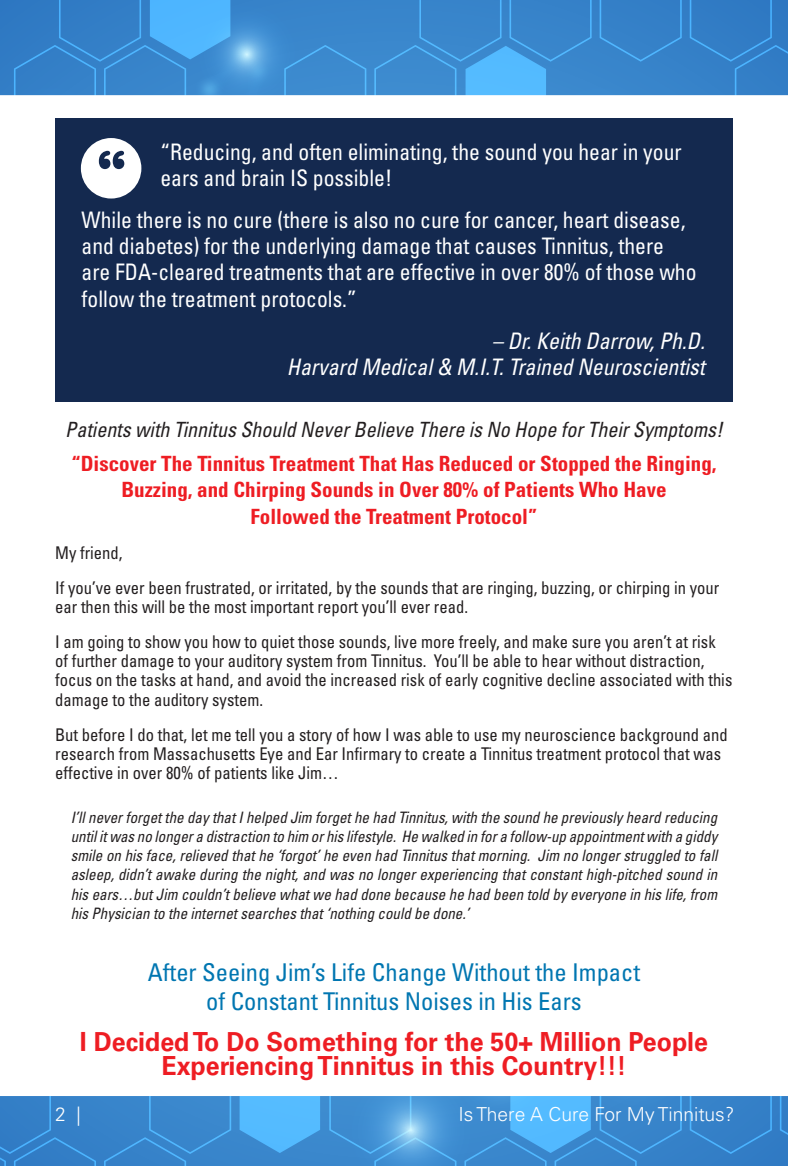
<style>
.page{position:relative;width:788px;height:1166px;background:#fff}
.page>*{position:absolute;margin:0;border:0;box-sizing:border-box;transform-origin:0 0}
.t1{font:900 50.4px "Helvetica Rounded LT Std";color:#14294f}
.Body{font:700 26.25px "Univers LT Std";color:#ee1d23;scale:.95 1}
.t2{font:condensed 24.5px "Univers LT Std";color:#0076b1}
.Body-2{font:condensed 22.75px/26.2px "Univers LT Std";color:#fff;scale:.95 1}
.Body-3{font:italic condensed 22.75px "Univers LT Std";color:#fff;scale:.95 1}
.t3{font:700 condensed 21px/26.2px "Univers LT Std";color:#ee1d23;text-align:center}
.t4{font:italic condensed 21px "Univers LT Std";color:#231f20;scale:.95 1}
.t5{font:300 19.25px "Univers LT Std";color:#fff}
.t6{font:condensed 17.5px/19.2px "Univers LT Std";color:#231f20;scale:.95 1}
.t7{font:italic condensed 15.75px/19.2px "Univers LT Std";color:#231f20;text-align:justify;scale:.95 1}
</style>
<div class="page">
<svg style="left:599px;top:0;width:189px;height:307px"></svg>
<svg style="left:374px;top:0;width:217px;height:96px;background:#3f91d5"></svg>
<svg style="left:132px;top:286px;width:127px;height:127px"></svg>
<svg style="left:108px;top:383px;width:35px;height:35px"></svg>
<svg style="left:0;top:1096px;width:788px;height:70px;background:#3f8fd4"></svg>
<svg style="left:521px;top:68px;width:158px;height:158px"></svg>
<svg style="left:0;top:0;width:366px;height:96px;background:#3e8dd3"></svg>
<div style="left:55px;top:118px;width:677px;height:283px;background:#14294f"></div>
<div style="left:81px;top:138px;width:60px;height:60px;background:#fff;border-radius:50%"></div>
<p class="t1" style="left:96px;top:137px;width:32px">“</p>
<p class="Body-2" style="left:160px;top:138px;width:550px">“Reducing, and often eliminating, the sound you hear in your ears and brain IS possible!</p>
<p class="Body-2" style="left:82px;top:206px;width:648px">While there is no cure (there is also no cure for cancer, heart disease, and diabetes) for the underlying damage that causes Tinnitus, there are FDA-cleared treatments that are effective in over 80% of those who follow the treatment protocols.”</p>
<p class="Body-3" style="left:492px;top:326px;width:225px">– Dr. Keith Darrow, Ph.D.</p>
<p class="Body-3" style="left:287px;top:352px;width:441px">Harvard Medical &amp; M.I.T. Trained Neuroscientist</p>
<p class="t4" style="left:65px;top:416px;width:693px">Patients with Tinnitus Should Never Believe There is No Hope for Their Symptoms!</p>
<p class="t3" style="left:71px;top:450px;width:646px">“Discover The Tinnitus Treatment That Has Reduced or Stopped the Ringing,<br>Buzzing, and Chirping Sounds in Over 80% of Patients Who Have</p>
<p class="t3" style="left:250px;top:503px;width:288px">Followed the Treatment Protocol”</p>
<p class="t6" style="left:55px;top:542px;width:72px">My friend,</p>
<p class="t6" style="left:55px;top:577px;width:700px">If you’ve ever been frustrated, or irritated, by the sounds that are ringing, buzzing, or chirping in your ear then this will be the most important report you’ll ever read.</p>
<p class="t6" style="left:55px;top:632px;width:714px">I am going to show you how to quiet those sounds, live more freely, and make sure you aren’t at risk of further damage to your auditory system from Tinnitus. You’ll be able to hear without distraction, focus on the tasks at hand, and avoid the increased risk of early cognitive decline associated with this damage to the auditory system.</p>
<p class="t6" style="left:55px;top:724px;width:709px">But before I do that, let me tell you a story of how I was able to use my neuroscience background and research from Massachusetts Eye and Ear Infirmary to create a Tinnitus treatment protocol that was effective in over 80% of patients like Jim…</p>
<p class="t7" style="left:71px;top:807px;width:682px">I’ll never forget the day that I helped Jim forget he had Tinnitus, with the sound he previously heard reducing until it was no longer a distraction to him or his lifestyle. He walked in for a follow-up appointment with a giddy smile on his face, relieved that he ‘forgot’ he even had Tinnitus that morning. Jim no longer struggled to fall asleep, didn’t awake during the night, and was no longer experiencing that constant high-pitched sound in his ears…but Jim couldn’t believe what we had done because he had been told by everyone in his life, from his Physician to the internet searches that ‘nothing could be done.’</p>
<p class="t2" style="left:148px;top:956px;width:494px">After Seeing Jim’s Life Change Without the Impact</p>
<p class="t2" style="left:206px;top:986px;width:377px">of Constant Tinnitus Noises in His Ears</p>
<p class="Body" style="left:80px;top:1026px;width:662px">I Decided To Do Something for the 50+ Million People</p>
<p class="Body" style="left:161px;top:1050px;width:491px">Experiencing Tinnitus in this Country!!!</p>
<p class="t5" style="left:55px;top:1102px;width:27px">2 |</p>
<p class="t5" style="left:458px;top:1102px;width:277px">Is There A Cure For My Tinnitus?</p>
</div>
